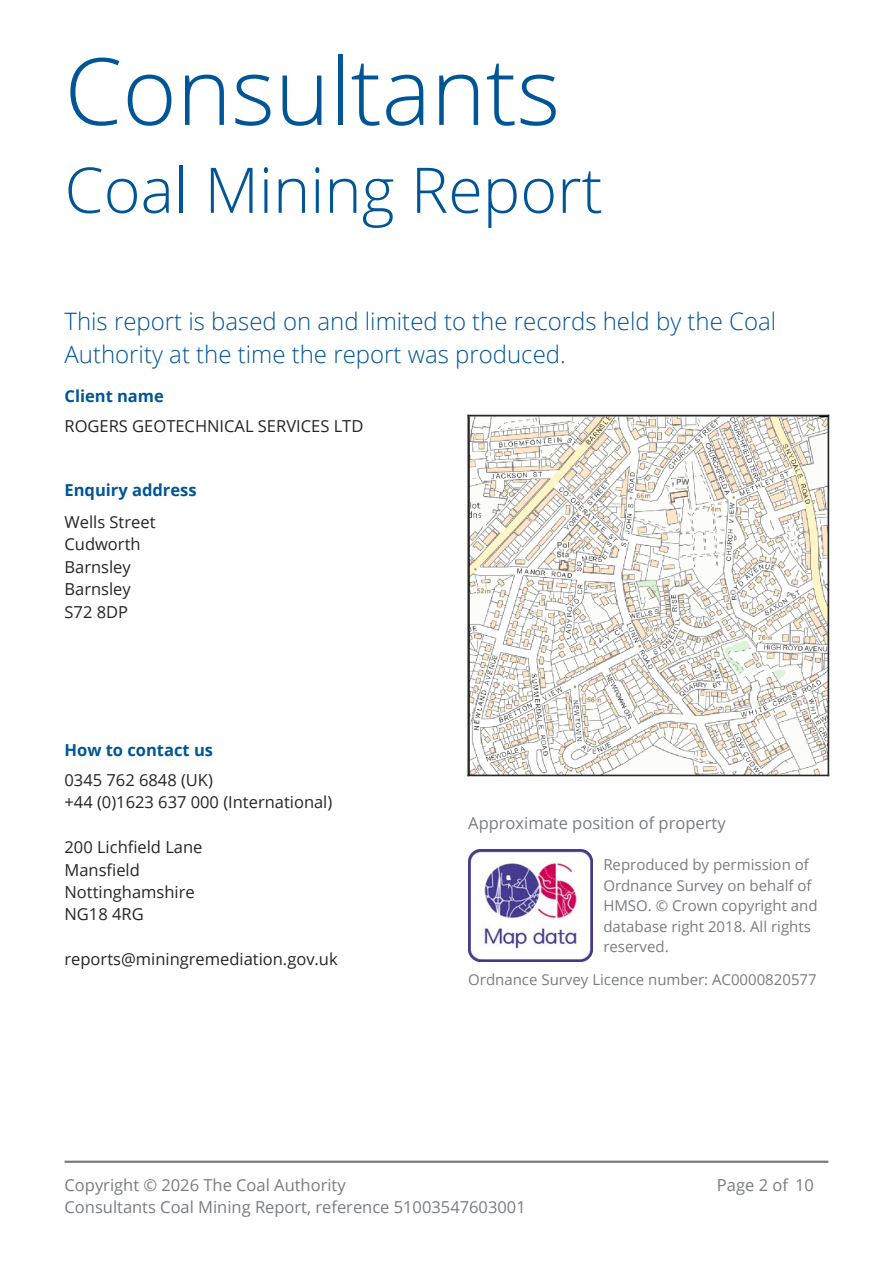
<style>
.page{position:relative;width:893px;height:1263px;background:#fff}
.page>*{position:absolute;margin:0;border:0;box-sizing:border-box;transform-origin:0 0}
.t1{font:300 93px "Open Sans";color:#005596}
.t2{font:300 63px "Open Sans";color:#005596}
.t3{font:300 24px/32.7px "Open Sans";color:#005596}
.t4{font:16.5px/22.5px "Open Sans";color:#252525}
.t5{font:16.5px "Open Sans";color:#797c82}
.t6{font:700 16.5px "Open Sans";color:#005596}
.t7{font:15px/20.4px "Open Sans";color:#797c82}
</style>
<div class="page">
<img style="left:469px;top:416px;width:358px;height:359px">
<hr style="left:467px;top:415px;width:362px;height:1px;background:#252525">
<hr style="left:467px;top:415px;width:2px;height:361px;background:#252525">
<hr style="left:467px;top:775px;width:362px;height:1px;background:#252525">
<hr style="left:827px;top:415px;width:2px;height:361px;background:#252525">
<img style="left:468px;top:849px;width:124px;height:113px">
<hr style="left:64px;top:1161px;width:764px;height:2px;background:#797c82">
<h1 class="t1" style="left:64px;top:54px;width:497px">Consultants</h1>
<h2 class="t2" style="left:64px;top:165px;width:539px">Coal Mining Report</h2>
<h3 class="t3" style="left:64px;top:307px;width:713px">This report is based on and limited to the records held by the Coal<br>Authority at the time the report was produced.</h3>
<p class="t6" style="left:64px;top:389px;width:101px">Client name</p>
<p class="t4" style="left:64px;top:416px;width:300px">ROGERS GEOTECHNICAL SERVICES LTD</p>
<p class="t6" style="left:64px;top:484px;width:133px">Enquiry address</p>
<p class="t4" style="left:64px;top:512px;width:92px">Wells Street<br>Cudworth<br>Barnsley<br>Barnsley<br>S72 8DP</p>
<p class="t6" style="left:64px;top:743px;width:150px">How to contact us</p>
<p class="t4" style="left:64px;top:770px;width:269px">0345 762 6848 (UK)<br>+44 (0)1623 637 000 (International)</p>
<p class="t4" style="left:64px;top:837px;width:139px">200 Lichfield Lane<br>Mansfield<br>Nottinghamshire<br>NG18 4RG</p>
<p class="t4" style="left:64px;top:950px;width:275px">reports@miningremediation.gov.uk</p>
<p class="t5" style="left:468px;top:817px;width:259px">Approximate position of property</p>
<p class="t7" style="left:603px;top:856px;width:216px">Reproduced by permission of<br>Ordnance Survey on behalf of<br>HMSO. © Crown copyright and database right 2018. All rights reserved.</p>
<p class="t7" style="left:468px;top:971px;width:350px">Ordnance Survey Licence number: AC0000820577</p>
<p class="t5" style="left:64px;top:1178px;width:283px">Copyright © 2026 The Coal Authority</p>
<p class="t5" style="left:717px;top:1178px;width:99px">Page 2 of 10</p>
<p class="t5" style="left:64px;top:1201px;width:462px">Consultants Coal Mining Report, reference 51003547603001</p>
</div>
